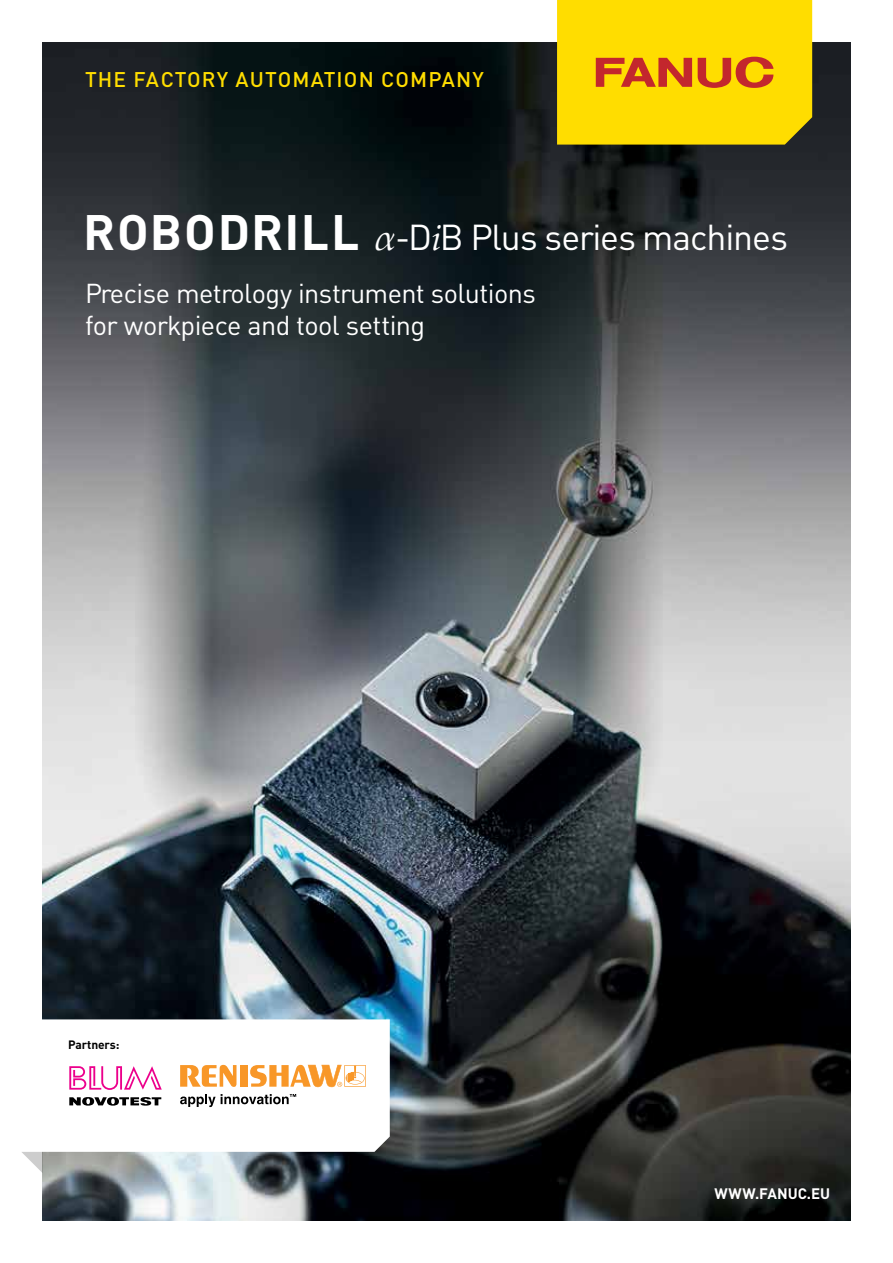
<style>
.page{position:relative;width:893px;height:1263px;background:#fff}
.page>*{position:absolute;margin:0;border:0;box-sizing:border-box;transform-origin:0 0}
.t1{font:35.55px "DIN Pro";letter-spacing:-.03em;color:#fff}
.t2{font:27px/32.4px "DIN Pro";letter-spacing:-.02em;color:#fff}
.t3{font:500 21px "DIN Pro";letter-spacing:.055em;color:#fd0}
.t4{font:700 15px "DIN Pro";letter-spacing:-.005em;color:#fff}
.t5{font:700 12px "DIN Pro";letter-spacing:-.005em;color:#000}
.s1{font-weight:700;font-size:49.05px}
.s2{font-family:"Palatino";font-style:italic}
</style>
<div class="page">
<img style="left:43px;top:43px;width:807px;height:1177px">
<svg style="left:42px;top:1019px;width:348px;height:133px"></svg>
<svg style="left:22px;top:1152px;width:21px;height:21px"></svg>
<svg style="left:69px;top:1066px;width:93px;height:24px"></svg>
<svg style="left:69px;top:1097px;width:92px;height:9px"></svg>
<svg style="left:180px;top:1065px;width:56px;height:22px"></svg>
<div style="left:240px;top:1065px;width:8px;height:22px;background:#f89728"></div>
<svg style="left:250px;top:1065px;width:116px;height:22px"></svg>
<svg style="left:180px;top:1094px;width:116px;height:13px"></svg>
<svg style="left:557px;top:0;width:255px;height:145px;background:#f7cc03"></svg>
<p class="t3" style="left:85px;top:66px;width:400px">THE FACTORY AUTOMATION COMPANY</p>
<h1 class="t1" style="left:83px;top:214px;width:707px"><span class="s1">ROBODRILL</span> <span class="s2">α</span>-D<span class="s2">i</span>B Plus series machines</h1>
<p class="t2" style="left:85px;top:276px;width:452px">Precise metrology instrument solutions for workpiece and tool setting</p>
<p class="t5" style="left:68px;top:1036px;width:53px">Partners:</p>
<p class="t4" style="left:714px;top:1184px;width:117px">WWW.FANUC.EU</p>
</div>
